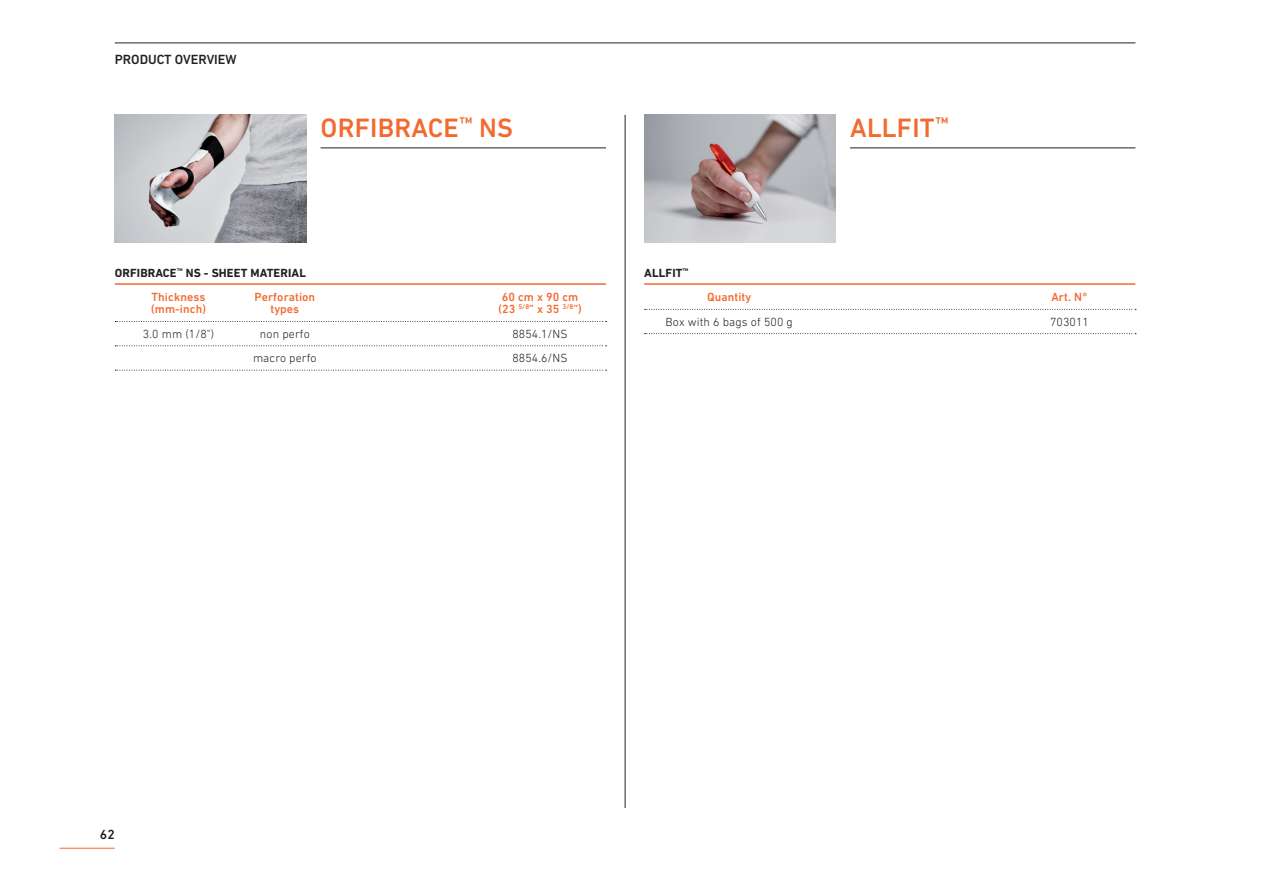
<style>
.page{position:relative;width:1263px;height:893px;background:#fff}
.page>*{position:absolute;margin:0;border:0;box-sizing:border-box;transform-origin:0 0}
.t1{font:500 27px "DIN Next LT Pro";letter-spacing:.01em;color:#f26a30}
.t2{font:500 13.5px "DIN Next LT Pro";color:#231f20}
.t3{font:300 12px "DIN Next LT Pro";letter-spacing:.01em;color:#231f20}
.t4{font:500 12px "DIN Next LT Pro";letter-spacing:.01em;color:#f26a30}
.t5{font:700 12px/24.3px "DIN Next LT Pro";letter-spacing:.01em;color:#231f20}
.s1{font-weight:500;color:#f26a30}
</style>
<div class="page">
<hr style="left:60px;top:848px;width:55px;height:1px;background:#f26a30">
<hr style="left:115px;top:43px;width:1020px;height:1px;background:#231f20">
<img style="left:644px;top:115px;width:192px;height:127px">
<hr style="left:850px;top:147px;width:285px;height:1px;background:#231f20">
<hr style="left:644px;top:283px;width:491px;height:2px;background:#f26a30">
<svg style="left:645px;top:309px;width:491px;height:1px"></svg>
<svg style="left:645px;top:333px;width:491px;height:1px"></svg>
<hr style="left:625px;top:115px;width:1px;height:693px;background:#231f20">
<img style="left:115px;top:115px;width:191px;height:127px">
<hr style="left:321px;top:147px;width:285px;height:1px;background:#231f20">
<hr style="left:115px;top:283px;width:491px;height:2px;background:#f26a30">
<svg style="left:115px;top:321px;width:492px;height:1px"></svg>
<svg style="left:115px;top:345px;width:492px;height:1px"></svg>
<svg style="left:115px;top:370px;width:492px;height:1px"></svg>
<p class="t2" style="left:115px;top:52px;width:123px">PRODUCT OVERVIEW</p>
<h1 class="t1" style="left:321px;top:112px;width:194px">ORFIBRACE<sup>™</sup> NS</h1>
<p class="t5" style="left:152px;top:261px;width:156px;text-indent:-37px">ORFIBRACE<sup>™</sup> NS - SHEET MATERIAL<br><span class="s1">Thickness</span></p>
<p class="t4" style="left:254px;top:290px;width:62px">Perforation</p>
<p class="t4" style="left:502px;top:290px;width:78px">60 cm x 90 cm</p>
<p class="t4" style="left:151px;top:302px;width:56px">(mm-inch)</p>
<p class="t4" style="left:270px;top:302px;width:30px">types</p>
<p class="t4" style="left:498px;top:302px;width:85px">(23 <sup>5/8</sup>” x 35 <sup>3/8</sup>”)</p>
<p class="t3" style="left:143px;top:327px;width:73px">3.0 mm (1/8")</p>
<p class="t3" style="left:260px;top:327px;width:51px">non perfo</p>
<p class="t3" style="left:512px;top:327px;width:57px">8854.1/NS</p>
<p class="t3" style="left:253px;top:351px;width:65px">macro perfo</p>
<p class="t3" style="left:512px;top:351px;width:57px">8854.6/NS</p>
<p class="t5" style="left:644px;top:261px;width:46px">ALLFIT<sup>™</sup></p>
<h1 class="t1" style="left:850px;top:112px;width:100px">ALLFIT<sup>™</sup></h1>
<p class="t4" style="left:707px;top:290px;width:46px">Quantity</p>
<p class="t4" style="left:1051px;top:290px;width:38px">Art. N°</p>
<p class="t3" style="left:666px;top:315px;width:129px">Box with 6 bags of 500 g</p>
<p class="t3" style="left:1050px;top:315px;width:40px">703011</p>
<p class="t2" style="left:100px;top:827px;width:16px">62</p>
</div>
